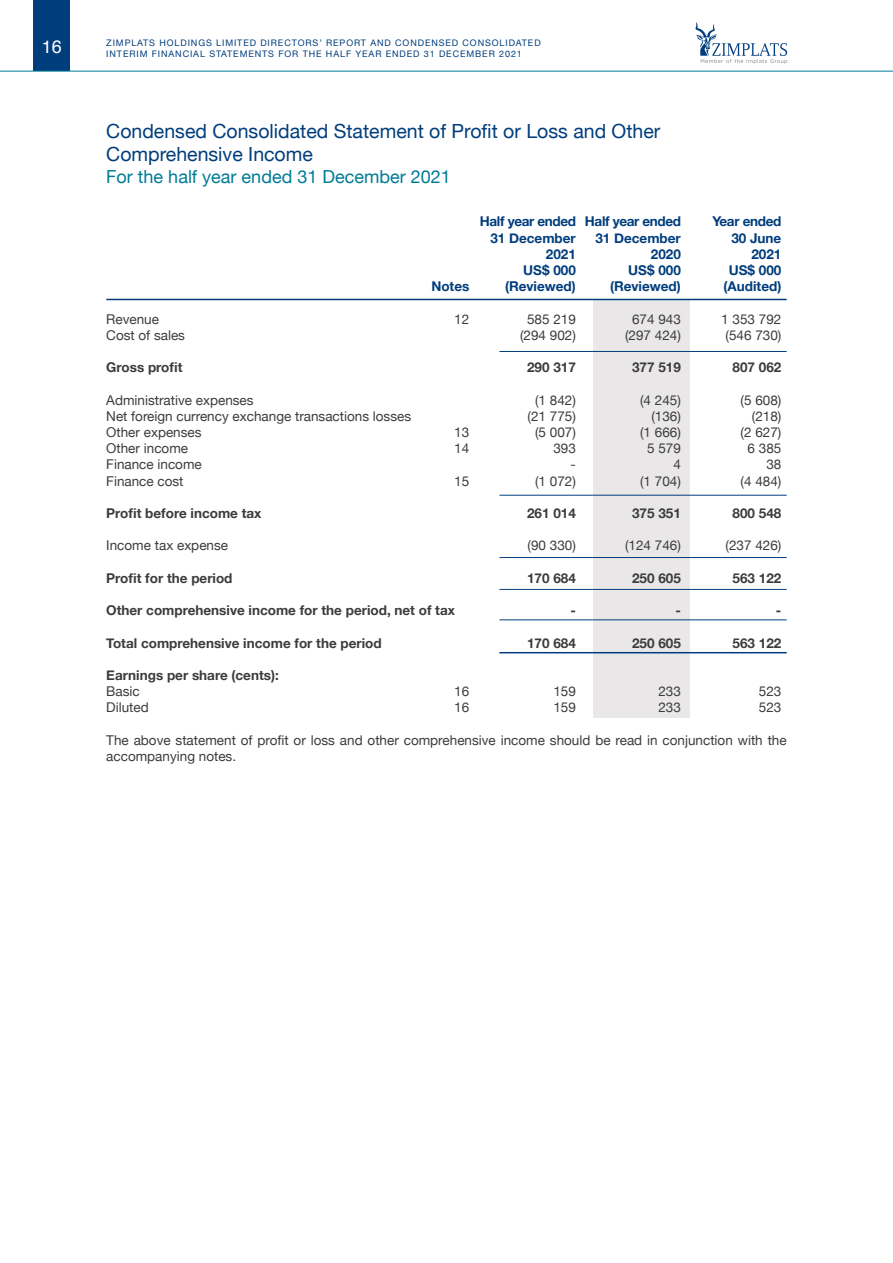
<style>
.page{position:relative;width:893px;height:1263px;background:#fff}
.page>*{position:absolute;margin:0;border:0;box-sizing:border-box;transform-origin:0 0}
.t1{font:19.5px/23.4px "Helvetica Neue";color:#003d7c}
.t2{font:18px "Helvetica Neue";color:#007b96}
.t3{font:18px "Helvetica";color:#fff}
.t4{font:13.5px/16.2px "Helvetica Neue";color:#3c3c3b}
.t5{font:700 13.5px "Helvetica Neue";color:#3c3c3b}
.t6{font:700 13.5px "Helvetica Neue";color:#003d7c}
.t7{font:700 13.5px "Helvetica Neue";letter-spacing:-.025em;color:#003d7c}
.t8{font:9px "Helvetica Neue";letter-spacing:.1em;color:#003d7c}
</style>
<div class="page">
<div style="left:33px;top:0;width:37px;height:70px;background:#003d7c"></div>
<svg style="left:695px;top:22px;width:92px;height:42px"></svg>
<hr style="left:0;top:71px;width:893px;height:1px;background:#007b96">
<div style="left:593px;top:300px;width:96px;height:418px;background:#e9e7e8"></div>
<hr style="left:106px;top:299px;width:681px;height:1px;background:#003d7c">
<hr style="left:499px;top:351px;width:288px;height:1px;background:#003d7c">
<hr style="left:499px;top:589px;width:288px;height:1px;background:#003d7c">
<hr style="left:499px;top:557px;width:288px;height:1px;background:#003d7c">
<hr style="left:499px;top:495px;width:288px;height:1px;background:#003d7c">
<hr style="left:499px;top:619px;width:288px;height:1px;background:#003d7c">
<hr style="left:499px;top:652px;width:288px;height:1px;background:#003d7c">
<h2 class="t3" style="left:42px;top:33px;width:22px">16</h2>
<p class="t8" style="left:106px;top:37px;width:436px">ZIMPLATS HOLDINGS LIMITED DIRECTORS’ REPORT AND CONDENSED CONSOLIDATED</p>
<p class="t8" style="left:106px;top:48px;width:417px">INTERIM FINANCIAL STATEMENTS FOR THE HALF YEAR ENDED 31 DECEMBER 2021</p>
<h1 class="t1" style="left:106px;top:120px;width:556px">Condensed Consolidated Statement of Profit or Loss and Other<br>Comprehensive Income</h1>
<h2 class="t2" style="left:106px;top:163px;width:346px">For the half year ended 31 December 2021</h2>
<p class="t7" style="left:480px;top:211px;width:203px">Half year ended Half year ended</p>
<p class="t7" style="left:712px;top:211px;width:70px">Year ended</p>
<p class="t6" style="left:490px;top:227px;width:87px">31 December</p>
<p class="t6" style="left:595px;top:227px;width:87px">31 December</p>
<p class="t6" style="left:731px;top:227px;width:52px">30 June</p>
<p class="t6" style="left:546px;top:243px;width:32px">2021</p>
<p class="t6" style="left:651px;top:243px;width:32px">2020</p>
<p class="t6" style="left:751px;top:243px;width:32px">2021</p>
<p class="t6" style="left:523px;top:260px;width:54px">US$ 000</p>
<p class="t6" style="left:628px;top:260px;width:54px">US$ 000</p>
<p class="t6" style="left:729px;top:260px;width:54px">US$ 000</p>
<p class="t6" style="left:431px;top:276px;width:40px">Notes</p>
<p class="t6" style="left:505px;top:276px;width:72px">(Reviewed)</p>
<p class="t6" style="left:610px;top:276px;width:72px">(Reviewed)</p>
<p class="t6" style="left:724px;top:276px;width:59px">(Audited)</p>
<p class="t4" style="left:106px;top:311px;width:54px">Revenue</p>
<p class="t4" style="left:454px;top:311px;width:17px">12</p>
<p class="t4" style="left:527px;top:311px;width:50px">585 219</p>
<p class="t4" style="left:632px;top:311px;width:50px">674 943</p>
<p class="t4" style="left:721px;top:311px;width:62px">1 353 792</p>
<p class="t4" style="left:106px;top:328px;width:80px">Cost of sales</p>
<p class="t4" style="left:520px;top:328px;width:57px">(294 902)</p>
<p class="t4" style="left:625px;top:328px;width:57px">(297 424)</p>
<p class="t4" style="left:726px;top:328px;width:57px">(546 730)</p>
<p class="t5" style="left:106px;top:357px;width:78px">Gross profit</p>
<p class="t5" style="left:527px;top:357px;width:50px">290 317</p>
<p class="t5" style="left:632px;top:357px;width:50px">377 519</p>
<p class="t5" style="left:733px;top:357px;width:50px">807 062</p>
<p class="t4" style="left:106px;top:392px;width:149px">Administrative expenses</p>
<p class="t4" style="left:535px;top:392px;width:42px">(1 842)</p>
<p class="t4" style="left:640px;top:392px;width:42px">(4 245)</p>
<p class="t4" style="left:741px;top:392px;width:42px">(5 608)</p>
<p class="t4" style="left:106px;top:409px;width:306px">Net foreign currency exchange transactions losses</p>
<p class="t4" style="left:528px;top:409px;width:50px">(21 775)</p>
<p class="t4" style="left:651px;top:409px;width:31px">(136)</p>
<p class="t4" style="left:752px;top:409px;width:31px">(218)</p>
<p class="t4" style="left:106px;top:425px;width:97px">Other expenses</p>
<p class="t4" style="left:454px;top:425px;width:17px">13</p>
<p class="t4" style="left:535px;top:425px;width:42px">(5 007)</p>
<p class="t4" style="left:640px;top:425px;width:42px">(1 666)</p>
<p class="t4" style="left:741px;top:425px;width:42px">(2 627)</p>
<p class="t4" style="left:106px;top:441px;width:83px">Other income</p>
<p class="t4" style="left:454px;top:441px;width:17px">14</p>
<p class="t4" style="left:553px;top:441px;width:24px">393</p>
<p class="t4" style="left:647px;top:441px;width:35px">5 579</p>
<p class="t4" style="left:748px;top:441px;width:35px">6 385</p>
<p class="t4" style="left:106px;top:457px;width:97px">Finance income</p>
<p class="t4" style="left:571px;top:457px;width:7px">-</p>
<p class="t4" style="left:673px;top:457px;width:9px">4</p>
<p class="t4" style="left:766px;top:457px;width:17px">38</p>
<p class="t4" style="left:106px;top:473px;width:79px">Finance cost</p>
<p class="t4" style="left:454px;top:473px;width:17px">15</p>
<p class="t4" style="left:535px;top:473px;width:42px">(1 072)</p>
<p class="t4" style="left:640px;top:473px;width:42px">(1 704)</p>
<p class="t4" style="left:741px;top:473px;width:42px">(4 484)</p>
<p class="t5" style="left:106px;top:503px;width:157px">Profit before income tax</p>
<p class="t5" style="left:527px;top:503px;width:50px">261 014</p>
<p class="t5" style="left:632px;top:503px;width:50px">375 351</p>
<p class="t5" style="left:733px;top:503px;width:50px">800 548</p>
<p class="t4" style="left:106px;top:538px;width:123px">Income tax expense</p>
<p class="t4" style="left:528px;top:538px;width:50px">(90 330)</p>
<p class="t4" style="left:625px;top:538px;width:57px">(124 746)</p>
<p class="t4" style="left:726px;top:538px;width:57px">(237 426)</p>
<p class="t5" style="left:106px;top:567px;width:128px">Profit for the period</p>
<p class="t5" style="left:527px;top:567px;width:50px">170 684</p>
<p class="t5" style="left:632px;top:567px;width:50px">250 605</p>
<p class="t5" style="left:733px;top:567px;width:50px">563 122</p>
<p class="t5" style="left:106px;top:600px;width:350px">Other comprehensive income for the period, net of tax</p>
<p class="t5" style="left:570px;top:600px;width:7px">-</p>
<p class="t5" style="left:675px;top:600px;width:7px">-</p>
<p class="t5" style="left:776px;top:600px;width:7px">-</p>
<p class="t5" style="left:106px;top:632px;width:277px">Total comprehensive income for the period</p>
<p class="t5" style="left:527px;top:632px;width:50px">170 684</p>
<p class="t5" style="left:632px;top:632px;width:50px">250 605</p>
<p class="t5" style="left:733px;top:632px;width:50px">563 122</p>
<p class="t5" style="left:106px;top:665px;width:174px">Earnings per share (cents):</p>
<p class="t4" style="left:106px;top:684px;width:35px">Basic</p>
<p class="t4" style="left:454px;top:684px;width:17px">16</p>
<p class="t4" style="left:553px;top:684px;width:24px">159</p>
<p class="t4" style="left:658px;top:684px;width:24px">233</p>
<p class="t4" style="left:759px;top:684px;width:24px">523</p>
<p class="t4" style="left:106px;top:700px;width:44px">Diluted</p>
<p class="t4" style="left:454px;top:700px;width:17px">16</p>
<p class="t4" style="left:553px;top:700px;width:24px">159</p>
<p class="t4" style="left:658px;top:700px;width:24px">233</p>
<p class="t4" style="left:759px;top:700px;width:24px">523</p>
<p class="t4" style="left:106px;top:733px;width:682px">The above statement of profit or loss and other comprehensive income should be read in conjunction with the accompanying notes.</p>
</div>
